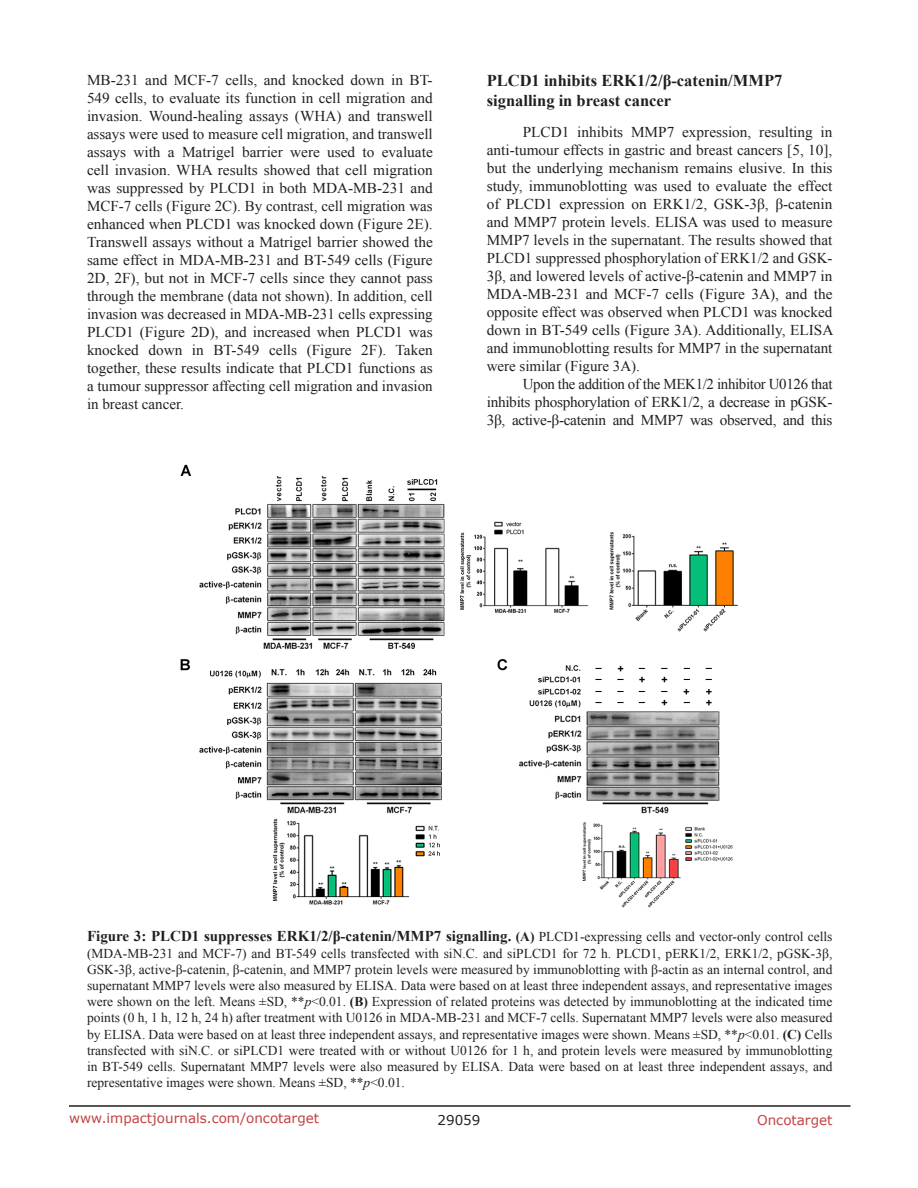
<style>
.page{position:relative;width:918px;height:1188px;background:#fff}
.page>*{position:absolute;margin:0;border:0;box-sizing:border-box;transform-origin:0 0}
.SubHeading{font:700 16.5px/19.8px "Times New Roman";color:#231f20}
.BodyText{font:15px/18px "Times New Roman";color:#231f20;text-align:justify}
.figuretext{font:700 15px "Times New Roman";color:#231f20}
.figuretext-2{font:13.5px/16.2px "Times New Roman";color:#231f20;text-align:justify}
.t1{font:13.5px "Verdana";color:#c24141}
.t2{font:13.5px "Verdana";color:#231f20}
.s1{font-size:13.5px}
.s2{font-weight:400;font-size:13.5px}
.s3{font-style:italic}
.s4{font-weight:700}
</style>
<div class="page">
<hr style="left:69px;top:1105px;width:781px;height:2px;background:#231f20">
<img style="left:180px;top:464px;width:558px;height:444px">
<p class="BodyText" style="left:87px;top:71px;width:347px">MB-231 and MCF-7 cells, and knocked down in BT-549 cells, to evaluate its function in cell migration and invasion. Wound-healing assays (WHA) and transwell assays were used to measure cell migration, and transwell assays with a Matrigel barrier were used to evaluate cell invasion. WHA results showed that cell migration was suppressed by PLCD1 in both MDA-MB-231 and MCF-7 cells (Figure 2C). By contrast, cell migration was enhanced when PLCD1 was knocked down (Figure 2E).<br>Transwell assays without a Matrigel barrier showed the same effect in MDA-MB-231 and BT-549 cells (Figure 2D, 2F), but not in MCF-7 cells since they cannot pass through the membrane (data not shown). In addition, cell invasion was decreased in MDA-MB-231 cells expressing PLCD1 (Figure 2D), and increased when PLCD1 was knocked down in BT-549 cells (Figure 2F). Taken together, these results indicate that PLCD1 functions as a tumour suppressor affecting cell migration and invasion in breast cancer.</p>
<p class="SubHeading" style="left:487px;top:70px;width:297px">PLCD1 inhibits ERK1/2/β-catenin/MMP7 signalling in breast cancer</p>
<p class="BodyText" style="left:487px;top:123px;width:348px;text-indent:36px">PLCD1 inhibits MMP7 expression, resulting in anti-tumour effects in gastric and breast cancers [5, 10], but the underlying mechanism remains elusive. In this study, immunoblotting was used to evaluate the effect of PLCD1 expression on ERK1/2, GSK-3β, β-catenin and MMP7 protein levels. ELISA was used to measure MMP7 levels in the supernatant. The results showed that PLCD1 suppressed phosphorylation of ERK1/2 and GSK-3β, and lowered levels of active-β-catenin and MMP7 in MDA-MB-231 and MCF-7 cells (Figure 3A), and the opposite effect was observed when PLCD1 was knocked down in BT-549 cells (Figure 3A). Additionally, ELISA and immunoblotting results for MMP7 in the supernatant were similar (Figure 3A).</p>
<p class="BodyText" style="left:487px;top:375px;width:347px;text-indent:36px">Upon the addition of the MEK1/2 inhibitor U0126 that inhibits phosphorylation of ERK1/2, a decrease in pGSK-3β, active-β-catenin and MMP7 was observed, and this</p>
<p class="figuretext" style="left:87px;top:926px;width:747px">Figure 3: PLCD1 suppresses ERK1/2/β-catenin/MMP7 signalling. <span class="s1">(A)</span> <span class="s2">PLCD1-expressing cells and vector-only control cells</span></p>
<p class="figuretext-2" style="left:87px;top:945px;width:747px">(MDA-MB-231 and MCF-7) and BT-549 cells transfected with siN.C. and siPLCD1 for 72 h. PLCD1, pERK1/2, ERK1/2, pGSK-3β, GSK-3β, active-β-catenin, β-catenin, and MMP7 protein levels were measured by immunoblotting with β-actin as an internal control, and supernatant MMP7 levels were also measured by ELISA. Data were based on at least three independent assays, and representative images were shown on the left. Means ±SD, **<span class="s3">p</span>&lt;0.01. <span class="s4">(B)</span> Expression of related proteins was detected by immunoblotting at the indicated time points (0 h, 1 h, 12 h, 24 h) after treatment with U0126 in MDA-MB-231 and MCF-7 cells. Supernatant MMP7 levels were also measured by ELISA. Data were based on at least three independent assays, and representative images were shown. Means ±SD, **<span class="s3">p</span>&lt;0.01. <span class="s4">(C)</span> Cells transfected with siN.C. or siPLCD1 were treated with or without U0126 for 1 h, and protein levels were measured by immunoblotting in BT-549 cells. Supernatant MMP7 levels were also measured by ELISA. Data were based on at least three independent assays, and representative images were shown. Means ±SD, **<span class="s3">p</span>&lt;0.01.</p>
<p class="t1" style="left:69px;top:1109px;width:252px">www.impactjournals.com/oncotarget</p>
<p class="t2" style="left:438px;top:1111px;width:44px">29059</p>
<p class="t1" style="left:757px;top:1111px;width:77px">Oncotarget</p>
</div>
